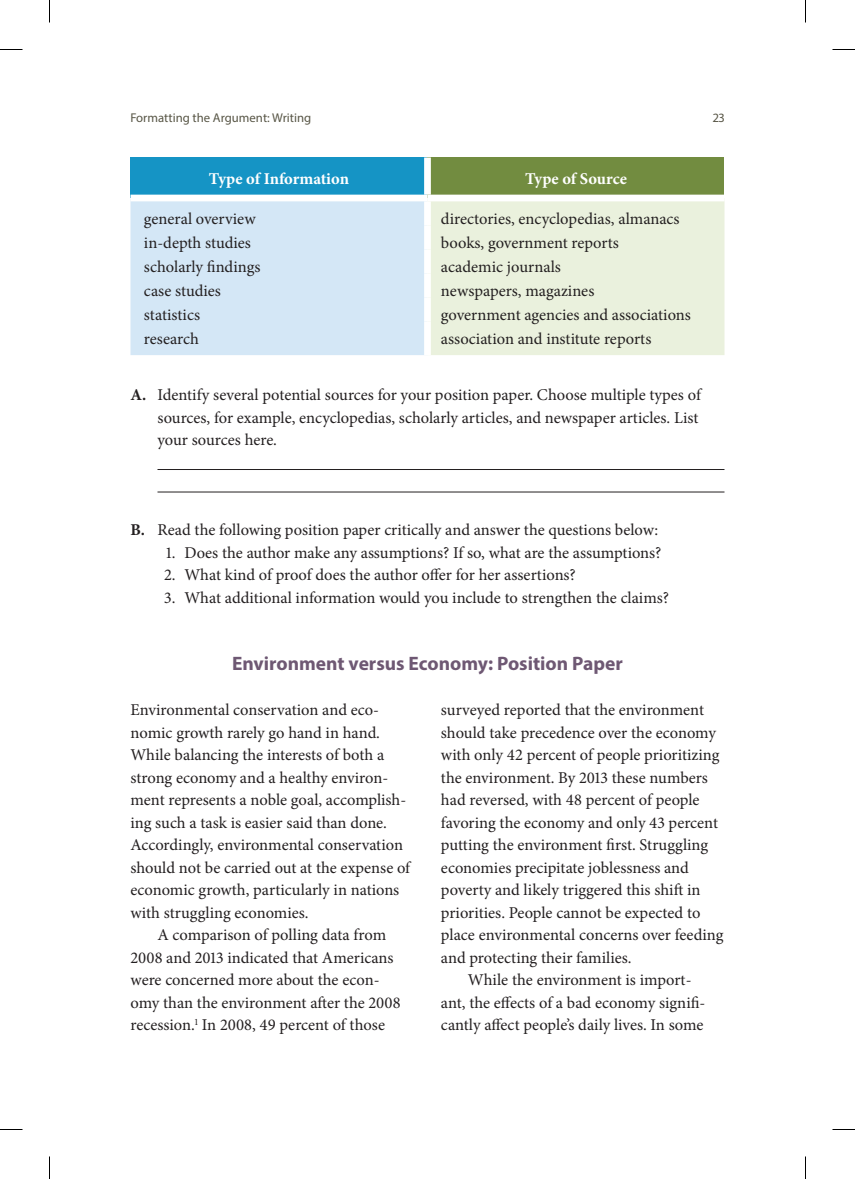
<style>
.page{position:relative;width:855px;height:1179px;background:#fff}
.page>*{position:absolute;margin:0;border:0;box-sizing:border-box;transform-origin:0 0}
.t1{font:700 19.5px "Myriad Pro";color:#6e5873}
.t2{font:16.5px/22.5px "Minion Pro";color:#231f20}
.t3{font:700 16.5px "Minion Pro";letter-spacing:-.005em;color:#fff}
.t4{font:12.75px "Myriad Pro";color:#585646}
.s1{font-weight:700}
</style>
<div class="page">
<hr style="left:158px;top:469px;width:566px;height:1px;background:#231f20">
<hr style="left:158px;top:492px;width:566px;height:1px;background:#231f20">
<div style="left:130px;top:158px;width:298px;height:40px;background:#1594c5"></div>
<div style="left:428px;top:158px;width:296px;height:40px;background:#728c40"></div>
<div style="left:130px;top:201px;width:294px;height:154px;background:#d4e7f6"></div>
<div style="left:431px;top:201px;width:293px;height:154px;background:#eaf1dd"></div>
<div style="left:130px;top:195px;width:298px;height:6px;background:#fff"></div>
<div style="left:424px;top:158px;width:7px;height:37px;background:#fff"></div>
<div style="left:428px;top:195px;width:296px;height:6px;background:#fff"></div>
<svg style="left:0;top:49px;width:22px;height:1px"></svg>
<svg style="left:832px;top:49px;width:23px;height:1px"></svg>
<svg style="left:0;top:1129px;width:22px;height:1px"></svg>
<svg style="left:832px;top:1129px;width:23px;height:1px"></svg>
<svg style="left:49px;top:0;width:1px;height:22px"></svg>
<svg style="left:49px;top:1156px;width:1px;height:23px"></svg>
<svg style="left:805px;top:0;width:1px;height:22px"></svg>
<svg style="left:805px;top:1156px;width:1px;height:23px"></svg>
<p class="t4" style="left:130px;top:110px;width:182px">Formatting the Argument: Writing</p>
<p class="t4" style="left:713px;top:110px;width:13px">23</p>
<p class="t3" style="left:209px;top:167px;width:142px">Type of Information</p>
<p class="t3" style="left:525px;top:167px;width:103px">Type of Source</p>
<p class="t2" style="left:144px;top:207px;width:113px">general overview</p>
<p class="t2" style="left:441px;top:207px;width:240px">directories, encyclopedias, almanacs</p>
<p class="t2" style="left:144px;top:231px;width:109px">in-depth studies</p>
<p class="t2" style="left:441px;top:231px;width:179px">books, government reports</p>
<p class="t2" style="left:144px;top:255px;width:118px">scholarly findings</p>
<p class="t2" style="left:441px;top:255px;width:121px">academic journals</p>
<p class="t2" style="left:144px;top:279px;width:78px">case studies</p>
<p class="t2" style="left:441px;top:279px;width:155px">newspapers, magazines</p>
<p class="t2" style="left:144px;top:303px;width:58px">statistics</p>
<p class="t2" style="left:441px;top:303px;width:251px">government agencies and associations</p>
<p class="t2" style="left:144px;top:327px;width:56px">research</p>
<p class="t2" style="left:441px;top:327px;width:212px">association and institute reports</p>
<p class="t2" style="left:157px;top:384px;width:545px;text-indent:-27px"><span class="s1">A.</span> Identify several potential sources for your position paper. Choose multiple types of sources, for example, encyclopedias, scholarly articles, and newspaper articles. List your sources here.</p>
<p class="t2" style="left:131px;top:519px;width:529px"><span class="s1">B.</span> Read the following position paper critically and answer the questions below:</p>
<p class="t2" style="left:166px;top:541px;width:497px">1. Does the author make any assumptions? If so, what are the assumptions?</p>
<p class="t2" style="left:164px;top:564px;width:413px">2. What kind of proof does the author offer for her assertions?</p>
<p class="t2" style="left:164px;top:586px;width:506px">3. What additional information would you include to strengthen the claims?</p>
<p class="t1" style="left:232px;top:651px;width:392px">Environment versus Economy: Position Paper</p>
<p class="t2" style="left:130px;top:699px;width:281px">Environmental conservation and eco&shy;nomic growth rarely go hand in hand.<br>While balancing the interests of both a strong economy and a healthy environ&shy;ment represents a noble goal, accomplish&shy;ing such a task is easier said than done.<br>Accordingly, environmental conservation should not be carried out at the expense of economic growth, particularly in nations with struggling economies.</p>
<p class="t2" style="left:130px;top:924px;width:272px;text-indent:27px">A comparison of polling data from 2008 and 2013 indicated that Americans were concerned more about the econ&shy;omy than the environment after the 2008 recession.<sup>1</sup> In 2008, 49 percent of those</p>
<p class="t2" style="left:441px;top:699px;width:265px">surveyed reported that the environment</p>
<p class="t2" style="left:441px;top:721px;width:276px">should take precedence over the economy</p>
<p class="t2" style="left:441px;top:744px;width:280px">with only 42 percent of people prioritizing</p>
<p class="t2" style="left:441px;top:766px;width:269px">the environment. By 2013 these numbers</p>
<p class="t2" style="left:441px;top:789px;width:260px">had reversed, with 48 percent of people</p>
<p class="t2" style="left:441px;top:811px;width:279px">favoring the economy and only 43 percent</p>
<p class="t2" style="left:441px;top:834px;width:269px">putting the environment first. Struggling</p>
<p class="t2" style="left:441px;top:856px;width:249px">economies precipitate joblessness and</p>
<p class="t2" style="left:441px;top:879px;width:261px">poverty and likely triggered this shift in</p>
<p class="t2" style="left:441px;top:901px;width:261px">priorities. People cannot be expected to</p>
<p class="t2" style="left:441px;top:924px;width:284px">place environmental concerns over feeding</p>
<p class="t2" style="left:441px;top:946px;width:192px">and protecting their families.</p>
<p class="t2" style="left:468px;top:969px;width:225px">While the environment is import-</p>
<p class="t2" style="left:441px;top:991px;width:266px">ant, the effects of a bad economy signifi-</p>
<p class="t2" style="left:441px;top:1014px;width:264px">cantly affect people’s daily lives. In some</p>
</div>
